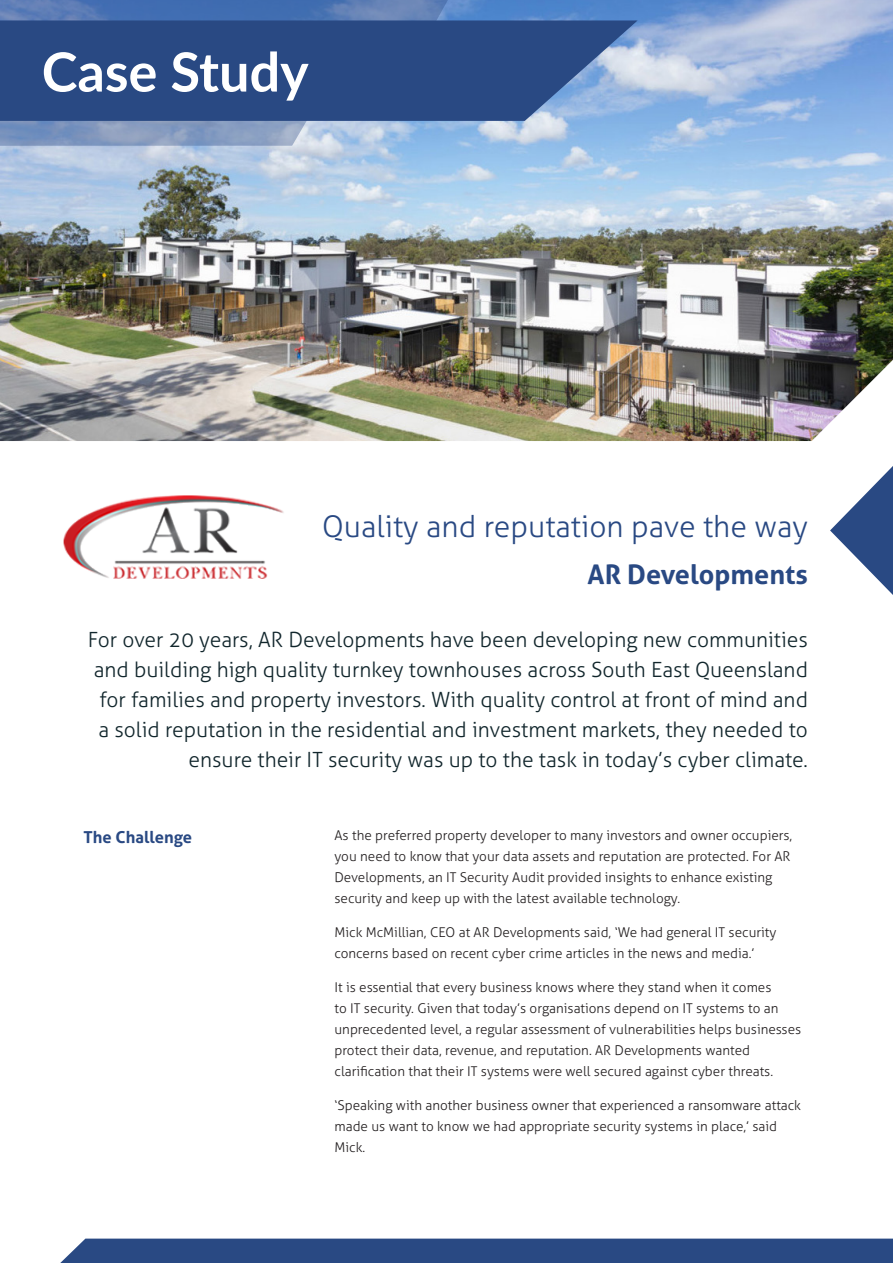
<style>
.page{position:relative;width:893px;height:1263px;background:#fff}
.page>*{position:absolute;margin:0;border:0;box-sizing:border-box;transform-origin:0 0}
.t1{font:700 54px "Lato";color:#fff}
.t2{font:300 30px "Aller";color:#294983}
.t3{font:700 27px "Aller";color:#294983}
.t4{font:300 21px/30px "Aller";color:#11262c;text-align:right}
.t5{font:700 16.5px "Aller";color:#294983}
.t6{font:300 13.5px/21px "Aller";color:#231f20}
</style>
<div class="page">
<svg style="left:830px;top:466px;width:63px;height:129px"></svg>
<div style="left:60px;top:1238px;width:833px;height:25px;background:#294983"></div>
<img style="left:0;top:0;width:893px;height:441px">
<img style="left:63px;top:495px;width:221px;height:84px">
<svg style="left:0;top:122px;width:360px;height:25px;background:#90a5c7"></svg>
<svg style="left:0;top:0;width:460px;height:20px;background:#5177b4"></svg>
<svg style="left:0;top:20px;width:640px;height:102px;background:#33538b"></svg>
<h1 class="t1" style="left:42px;top:51px;width:268px">Case Study</h1>
<h2 class="t2" style="left:322px;top:515px;width:487px">Quality and reputation pave the way</h2>
<h3 class="t3" style="left:588px;top:564px;width:222px">AR Developments</h3>
<p class="t4" style="left:88px;top:626px;width:722px">For over 20 years, AR Developments have been developing new communities and building high quality turnkey townhouses across South East Queensland for families and property investors. With quality control at front of mind and a solid reputation in the residential and investment markets, they needed to ensure their IT security was up to the task in today’s cyber climate.</p>
<p class="t5" style="left:84px;top:830px;width:110px">The Challenge</p>
<p class="t6" style="left:334px;top:827px;width:459px">As the preferred property developer to many investors and owner occupiers, you need to know that your data assets and reputation are protected. For AR Developments, an IT Security Audit provided insights to enhance existing security and keep up with the latest available technology.</p>
<p class="t6" style="left:334px;top:923px;width:443px">Mick McMillian, CEO at AR Developments said, ‘We had general IT security concerns based on recent cyber crime articles in the news and media.’</p>
<p class="t6" style="left:334px;top:978px;width:468px">It is essential that every business knows where they stand when it comes<br>to IT security. Given that today’s organisations depend on IT systems to an unprecedented level, a regular assessment of vulnerabilities helps businesses protect their data, revenue, and reputation. AR Developments wanted clarification that their IT systems were well secured against cyber threats.</p>
<p class="t6" style="left:334px;top:1096px;width:468px">‘Speaking with another business owner that experienced a ransomware attack made us want to know we had appropriate security systems in place,’ said<br>Mick.</p>
</div>
